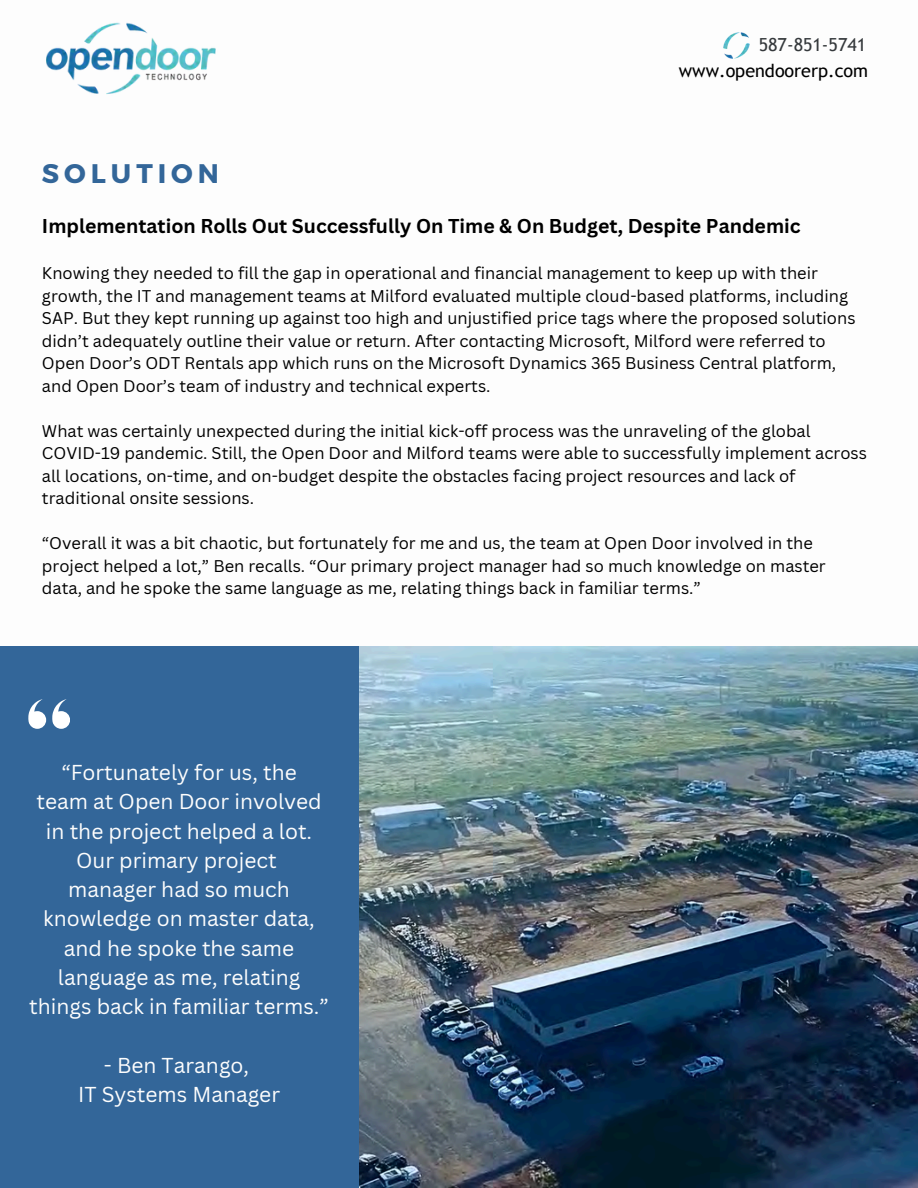
<style>
.page{position:relative;width:918px;height:1188px;background:#fff}
.page>*{position:absolute;margin:0;border:0;box-sizing:border-box;transform-origin:0 0}
.t1{font:700 26.85px "Montserrat";letter-spacing:.185em;color:#369}
.t2{font:21px/29.2px "Canva Sans";color:#fdfdfd;text-align:center}
.t3{font:700 19.5px "Canva Sans";color:#000}
.t4{font:18px "Trebuchet MS";color:#000}
.t5{font:18px "Trebuchet MS";color:#35393c}
.t6{font:16.5px/22.5px "Canva Sans";color:#000}
</style>
<div class="page">
<img style="left:46px;top:22px;width:170px;height:73px">
<img style="left:358px;top:647px;width:560px;height:541px">
<div style="left:0;top:647px;width:358px;height:541px;background:#369"></div>
<svg style="left:28px;top:699px;width:18px;height:29px"></svg>
<svg style="left:52px;top:699px;width:18px;height:29px"></svg>
<img style="left:724px;top:33px;width:26px;height:26px">
<h3 class="t5" style="left:759px;top:35px;width:109px">587-851-5741</h3>
<p class="t1" style="left:42px;top:156px;width:179px">SOLUTION</p>
<h3 class="t4" style="left:679px;top:60px;width:191px">www.opendoorerp.com</h3>
<p class="t3" style="left:42px;top:212px;width:760px">Implementation Rolls Out Successfully On Time &amp; On Budget, Despite Pandemic</p>
<p class="t6" style="left:42px;top:262px;width:815px">Knowing they needed to fill the gap in operational and financial management to keep up with their growth, the IT and management teams at Milford evaluated multiple cloud-based platforms, including SAP. But they kept running up against too high and unjustified price tags where the proposed solutions didn’t adequately outline their value or return. After contacting Microsoft, Milford were referred to Open Door’s ODT Rentals app which runs on the Microsoft Dynamics 365 Business Central platform, and Open Door’s team of industry and technical experts.</p>
<h1 class="t6" style="left:42px;top:419px;width:827px">What was certainly unexpected during the initial kick-off process was the unraveling of the global COVID-19 pandemic. Still, the Open Door and Milford teams were able to successfully implement across all locations, on-time, and on-budget despite the obstacles facing project resources and lack of traditional onsite sessions.</h1>
<h2 class="t6" style="left:42px;top:532px;width:785px">“Overall it was a bit chaotic, but fortunately for me and us, the team at Open Door involved in the project helped a lot,” Ben recalls. “Our primary project manager had so much knowledge on master data, and he spoke the same language as me, relating things back in familiar terms.”</h2>
<p class="t2" style="left:29px;top:757px;width:301px">“Fortunately for us, the<br>team at Open Door involved in the project helped a lot.<br>Our primary project<br>manager had so much knowledge on master data, and he spoke the same language as me, relating things back in familiar terms.”</p>
<p class="t2" style="left:78px;top:1050px;width:204px">- Ben Tarango,<br>IT Systems Manager</p>
</div>
